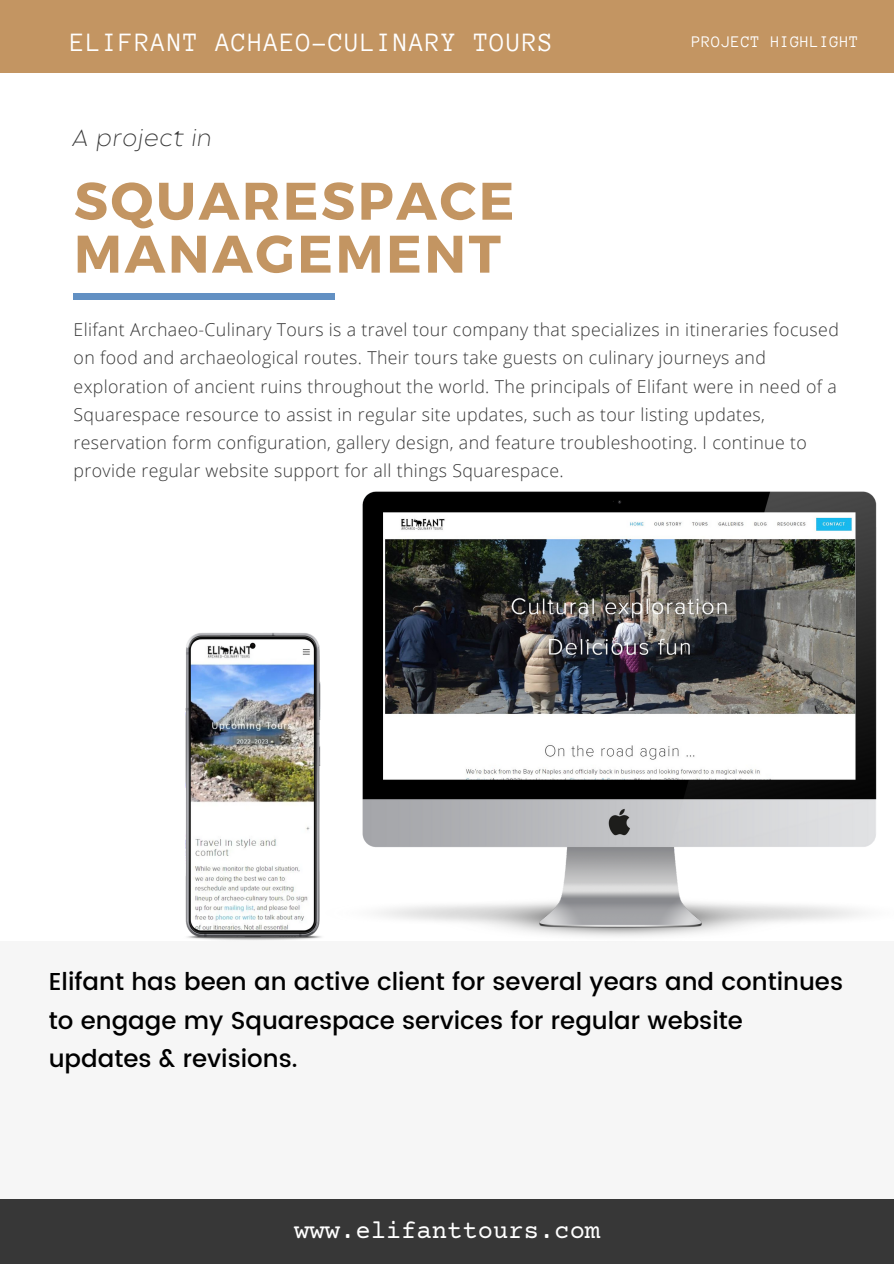
<style>
.page{position:relative;width:894px;height:1264px;background:#fff}
.page>*{position:absolute;margin:0;border:0;box-sizing:border-box;transform-origin:0 0}
.t1{font:700 52.8px "Montserrat";letter-spacing:.05em;color:#c39562}
.t2{font:27px "Anonymous Pro";letter-spacing:.05em;color:#fff}
.t3{font:25.5px "Courier Prime";color:#fff}
.t4{font:500 24.45px/38.2px "Poppins";color:#000}
.t5{font:italic 200 23.1px "Balgin";letter-spacing:.05em;color:#373737}
.t6{font:300 17.7px/28.2px "Open Sans";letter-spacing:.02em;color:#373737}
.t7{font:16.5px "Anonymous Pro";letter-spacing:.05em;color:#fff}
</style>
<div class="page">
<div style="left:0;top:0;width:893px;height:72px;background:#c39562"></div>
<div style="left:74px;top:293px;width:261px;height:6px;background:#6290c3"></div>
<div style="left:0;top:941px;width:893px;height:259px;background:#f6f6f6"></div>
<div style="left:0;top:1199px;width:893px;height:64px;background:#373737"></div>
<img style="left:362px;top:491px;width:515px;height:446px">
<img style="left:185px;top:632px;width:136px;height:309px">
<p class="t2" style="left:71px;top:29px;width:484px">ELIFRANT ACHAEO-CULINARY TOURS</p>
<p class="t7" style="left:691px;top:33px;width:168px">PROJECT HIGHLIGHT</p>
<p class="t5" style="left:74px;top:129px;width:140px">A project in</p>
<p class="t1" style="left:74px;top:166px;width:442px">SQUARESPACE</p>
<p class="t1" style="left:74px;top:219px;width:428px">MANAGEMENT</p>
<p class="t6" style="left:74px;top:315px;width:766px">Elifant Archaeo-Culinary Tours is a travel tour company that specializes in itineraries focused on food and archaeological routes. Their tours take guests on culinary journeys and exploration of ancient ruins throughout the world. The principals of Elifant were in need of a Squarespace resource to assist in regular site updates, such as tour listing updates, reservation form configuration, gallery design, and feature troubleshooting. I continue to provide regular website support for all things Squarespace.</p>
<p class="t4" style="left:49px;top:962px;width:795px">Elifant has been an active client for several years and continues to engage my Squarespace services for regular website updates &amp; revisions.</p>
<p class="t3" style="left:294px;top:1217px;width:307px">www.elifanttours.com</p>
</div>
